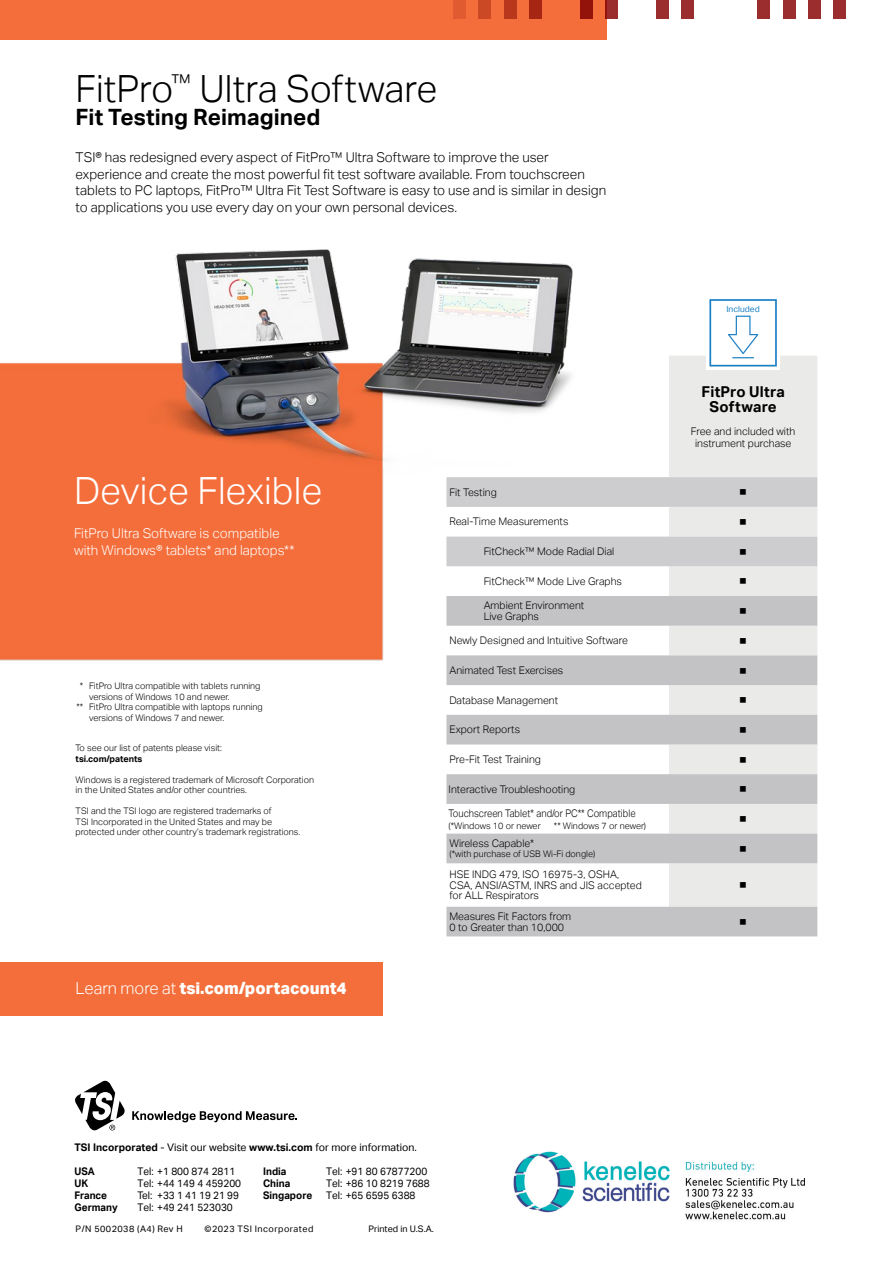
<style>
.page{position:relative;width:893px;height:1263px;background:#fff}
.page>*{position:absolute;margin:0;border:0;box-sizing:border-box;transform-origin:0 0}
.t1{font:300 37.5px "Aktiv Grotesk";color:#000}
.t2{font:300 37.5px "Aktiv Grotesk";color:#fff}
.t3{font:700 22.5px "Aktiv Grotesk";letter-spacing:.005em;color:#000}
.t4{font:800 16.5px "Aktiv Grotesk";color:#fff}
.t5{font:700 15px/15px "Aktiv Grotesk";letter-spacing:.015em;color:#000;text-align:center}
.t6{font:300 13.5px/16.5px "Aktiv Grotesk";color:#000}
.t7{font:300 13.5px/16.5px "Aktiv Grotesk";color:#fff}
.t8{font:12px "Aktiv Grotesk";color:#000}
.t9{font:300 10.5px/10.5px "Aktiv Grotesk";color:#000}
.t10{font:10.5px "Aktiv Grotesk";color:#000;scale:.95 1}
.t11{font:10.5px "Aktiv Grotesk";color:#000}
.t12{font:300 10.5px "Aktiv Grotesk";color:#000;scale:.9 1}
.t13{font:700 10.5px "Aktiv Grotesk";color:#000;scale:.95 1}
.t14{font:300 9px/10.5px "Aktiv Grotesk";color:#000}
.t15{font:9px "Aktiv Grotesk";letter-spacing:.05em;color:#000}
.t16{font:9px "Aktiv Grotesk";color:#000}
.t17{font:700 9px "Aktiv Grotesk";color:#000}
.t18{font:8.4px "Aktiv Grotesk";color:#1b80c4}
.s1{font-weight:300}
.s2{font-weight:700}
</style>
<div class="page">
<img style="left:0;top:249px;width:646px;height:412px">
<svg style="left:75px;top:1080px;width:50px;height:51px"></svg>
<svg style="left:132px;top:1111px;width:165px;height:11px"></svg>
<div style="left:0;top:0;width:606px;height:40px;background:#f36e3a"></div>
<div style="left:0;top:962px;width:382px;height:53px;background:#f36e3a"></div>
<div style="left:833px;top:0;width:13px;height:19px;background:#9b2d2e"></div>
<div style="left:808px;top:0;width:13px;height:19px;background:#9b2d2e"></div>
<div style="left:783px;top:0;width:12px;height:19px;background:#9b2d2e"></div>
<div style="left:681px;top:0;width:13px;height:19px;background:#9b2d2e"></div>
<div style="left:656px;top:0;width:13px;height:19px;background:#9b2d2e"></div>
<div style="left:605px;top:0;width:13px;height:19px;background:#9b2d2e"></div>
<div style="left:757px;top:0;width:13px;height:19px;background:#9b2d2e"></div>
<div style="left:580px;top:0;width:13px;height:19px;background:#93130a"></div>
<div style="left:529px;top:0;width:13px;height:19px;background:#a62513"></div>
<div style="left:504px;top:0;width:13px;height:19px;background:#b9371d"></div>
<div style="left:478px;top:0;width:13px;height:19px;background:#cc4926"></div>
<div style="left:453px;top:0;width:13px;height:19px;background:#e05c30"></div>
<div style="left:669px;top:356px;width:148px;height:240px;background:#eaeae8"></div>
<svg style="left:446px;top:477px;width:371px;height:89px"></svg>
<svg style="left:446px;top:596px;width:371px;height:340px;fill:#c3c3c5"></svg>
<div style="left:707px;top:299px;width:73px;height:70px;background:linear-gradient(to right,#fff,#fff)"></div>
<svg style="left:709px;top:299px;width:68px;height:67px"></svg>
<img style="left:513px;top:1151px;width:292px;height:69px">
<h1 class="t1" style="left:76px;top:68px;width:363px">FitPro<sup>™</sup> Ultra Software</h1>
<h2 class="t3" style="left:76px;top:104px;width:246px">Fit Testing Reimagined</h2>
<p class="t6" style="left:76px;top:149px;width:532px">TSI® has redesigned every aspect of FitPro™ Ultra Software to improve the user experience and create the most powerful fit test software available. From touchscreen tablets to PC laptops, FitPro™ Ultra Fit Test Software is easy to use and is similar in design to applications you use every day on your own personal devices.</p>
<p class="t18" style="left:726px;top:304px;width:35px">Included</p>
<h3 class="t5" style="left:702px;top:384px;width:85px">FitPro Ultra<br>Software</h3>
<p class="t9" style="left:691px;top:425px;width:106px;line-height:12px;text-align:center">Free and included with instrument purchase</p>
<h1 class="t2" style="left:74px;top:469px;width:250px">Device Flexible</h1>
<h3 class="t7" style="left:74px;top:525px;width:222px">FitPro Ultra Software is compatible with Windows® tablets* and laptops**</h3>
<p class="t14" style="left:80px;top:681px;width:182px">* FitPro Ultra compatible with tablets running</p>
<p class="t14" style="left:89px;top:691px;width:142px">versions of Windows 10 and newer.</p>
<p class="t14" style="left:76px;top:702px;width:188px">** FitPro Ultra compatible with laptops running</p>
<p class="t14" style="left:89px;top:712px;width:137px">versions of Windows 7 and newer.</p>
<p class="t14" style="left:76px;top:743px;width:148px">To see our list of patents please visit:</p>
<p class="t17" style="left:76px;top:753px;width:68px">tsi.com/patents</p>
<p class="t14" style="left:76px;top:775px;width:240px">Windows is a registered trademark of Microsoft Corporation in the United States and/or other countries.</p>
<p class="t14" style="left:76px;top:806px;width:226px">TSI and the TSI logo are registered trademarks of<br>TSI Incorporated in the United States and may be protected under other country’s trademark registrations.</p>
<h3 class="t4" style="left:76px;top:979px;width:273px"><span class="s1">Learn more at</span> tsi.com/portacount4</h3>
<p class="t9" style="left:449px;top:487px;width:49px">Fit Testing</p>
<h3 class="t8" style="left:740px;top:485px;width:9px">■</h3>
<p class="t9" style="left:449px;top:517px;width:121px">Real-Time Measurements</p>
<h3 class="t8" style="left:740px;top:515px;width:9px">■</h3>
<p class="t9" style="left:484px;top:546px;width:132px">FitCheck™ Mode Radial Dial</p>
<h3 class="t8" style="left:740px;top:544px;width:9px">■</h3>
<p class="t9" style="left:484px;top:576px;width:140px">FitCheck™ Mode Live Graphs</p>
<h3 class="t8" style="left:740px;top:574px;width:9px">■</h3>
<p class="t9" style="left:484px;top:600px;width:102px">Ambient Environment<br>Live Graphs</p>
<h3 class="t8" style="left:740px;top:604px;width:9px">■</h3>
<p class="t9" style="left:449px;top:635px;width:180px">Newly Designed and Intuitive Software</p>
<h3 class="t8" style="left:740px;top:634px;width:9px">■</h3>
<p class="t9" style="left:449px;top:665px;width:115px">Animated Test Exercises</p>
<h3 class="t8" style="left:740px;top:663px;width:9px">■</h3>
<p class="t9" style="left:449px;top:695px;width:110px">Database Management</p>
<h3 class="t8" style="left:740px;top:693px;width:9px">■</h3>
<p class="t9" style="left:449px;top:724px;width:72px">Export Reports</p>
<h3 class="t8" style="left:740px;top:723px;width:9px">■</h3>
<p class="t9" style="left:449px;top:754px;width:93px">Pre-Fit Test Training</p>
<h3 class="t8" style="left:740px;top:752px;width:9px">■</h3>
<p class="t9" style="left:449px;top:784px;width:128px">Interactive Troubleshooting</p>
<h3 class="t8" style="left:740px;top:782px;width:9px">■</h3>
<p class="t12" style="left:449px;top:807px;width:209px">Touchscreen Tablet* and/or PC** Compatible</p>
<p class="t14" style="left:449px;top:820px;width:94px">(*Windows 10 or newer</p>
<p class="t14" style="left:554px;top:820px;width:94px">** Windows 7 or newer)</p>
<h3 class="t8" style="left:740px;top:812px;width:9px">■</h3>
<p class="t9" style="left:449px;top:838px;width:86px">Wireless Capable*</p>
<p class="t14" style="left:449px;top:849px;width:147px">(*with purchase of USB Wi-Fi dongle)</p>
<h3 class="t8" style="left:740px;top:841px;width:9px">■</h3>
<p class="t9" style="left:449px;top:869px;width:194px">HSE INDG 479, ISO 16975-3, OSHA,<br>CSA, ANSI/ASTM, INRS and JIS accepted for ALL Respirators</p>
<h3 class="t8" style="left:740px;top:878px;width:9px">■</h3>
<p class="t9" style="left:449px;top:911px;width:123px">Measures Fit Factors from<br>0 to Greater than 10,000</p>
<h3 class="t8" style="left:740px;top:915px;width:9px">■</h3>
<p class="t11" style="left:75px;top:1141px;width:344px"><span class="s2">TSI Incorporated</span> - Visit our website <span class="s2">www.tsi.com</span> for more information.</p>
<p class="t13" style="left:75px;top:1165px;width:23px">USA</p>
<p class="t10" style="left:138px;top:1165px;width:104px">Tel: +1 800 874 2811</p>
<p class="t13" style="left:75px;top:1177px;width:16px">UK</p>
<p class="t10" style="left:138px;top:1177px;width:111px">Tel: +44 149 4 459200</p>
<p class="t13" style="left:75px;top:1189px;width:36px">France</p>
<p class="t10" style="left:138px;top:1189px;width:108px">Tel: +33 1 41 19 21 99</p>
<p class="t13" style="left:75px;top:1201px;width:47px">Germany</p>
<p class="t10" style="left:138px;top:1201px;width:102px">Tel: +49 241 523030</p>
<p class="t13" style="left:263px;top:1165px;width:26px">India</p>
<p class="t10" style="left:326px;top:1165px;width:108px">Tel: +91 80 67877200</p>
<p class="t13" style="left:263px;top:1177px;width:30px">China</p>
<p class="t10" style="left:326px;top:1177px;width:111px">Tel: +86 10 8219 7688</p>
<p class="t13" style="left:263px;top:1189px;width:53px">Singapore</p>
<p class="t10" style="left:326px;top:1189px;width:96px">Tel: +65 6595 6388</p>
<p class="t15" style="left:76px;top:1223px;width:109px">P/N 5002038 (A4) Rev H</p>
<p class="t15" style="left:205px;top:1223px;width:110px">©2023 TSI Incorporated</p>
<p class="t16" style="left:368px;top:1223px;width:67px">Printed in U.S.A.</p>
</div>
